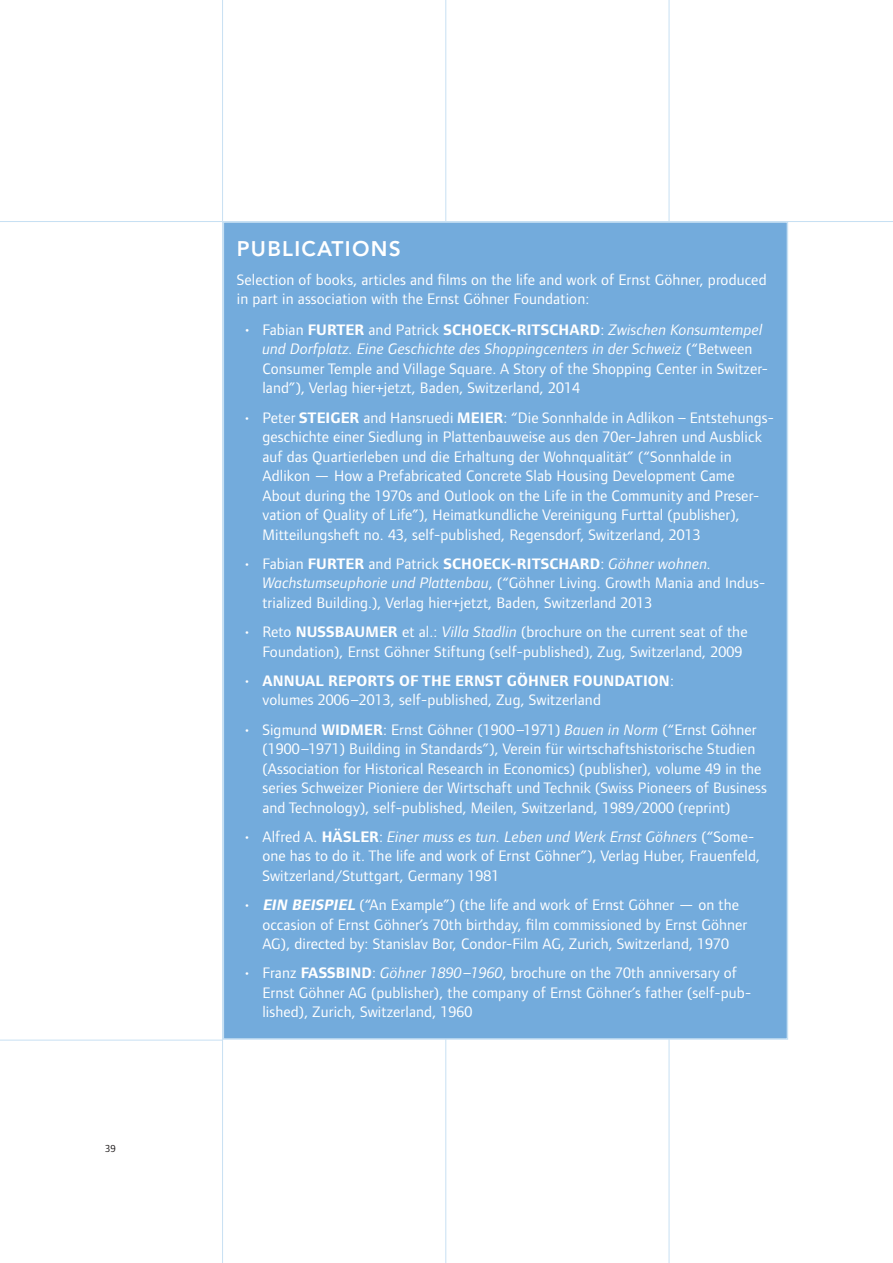
<style>
.page{position:relative;width:893px;height:1263px;background:#fff}
.page>*{position:absolute;margin:0;border:0;box-sizing:border-box;transform-origin:0 0}
.t1{font:800 21px "Avenir";letter-spacing:.06em;color:#fff}
.t2{font:15.75px/19.5px "Foundry Form Sans";letter-spacing:.01em;color:#fff}
.t3{font:700 15.75px "Foundry Form Sans";letter-spacing:.01em;color:#fff}
.t4{font:10.5px "Foundry Form Sans";color:#231f20}
.s1{font-size:16.5px}
.s2{font-weight:700}
.s3{font-weight:400}
.s4{font-style:italic}
.s5{font-weight:700;font-style:italic}
</style>
<div class="page">
<hr style="left:222px;top:0;width:1px;height:1263px;background:#c7e0f3">
<hr style="left:445px;top:0;width:1px;height:1263px;background:#c7e0f3">
<hr style="left:669px;top:0;width:1px;height:1263px;background:#c7e0f3">
<hr style="left:0;top:1040px;width:223px;height:1px;background:#c7e0f3">
<hr style="left:0;top:221px;width:893px;height:1px;background:#c7e0f3">
<div style="left:223px;top:222px;width:564px;height:817px;background:#73abdc"></div>
<p class="t4" style="left:105px;top:1143px;width:12px">39</p>
<h1 class="t1" style="left:237px;top:236px;width:132px">PUBLICATIONS</h1>
<p class="t2" style="left:237px;top:270px;width:531px">Selection of books, articles and films on the life and work of Ernst Göhner, produced in part in association with the Ernst Göhner Foundation:</p>
<p class="t2" style="left:243px;top:320px;width:94px"><span class="s1">•</span> Fabian <span class="s2">FURTER</span></p>
<p class="t3" style="left:368px;top:321px;width:169px"><span class="s3">and Patrick</span> SCHOECK-RITSCHARD</p>
<p class="t2" style="left:262px;top:320px;width:507px;text-indent:338px">: <span class="s4">Zwischen Konsumtempel und Dorfplatz. Eine Geschichte des Shoppingcenters in der Schweiz</span> (“Between Consumer Temple and Village Square. A Story of the Shopping Center in Switzer&shy;land”), Verlag hier+jetzt, Baden, Switzerland, 2014</p>
<p class="t3" style="left:243px;top:409px;width:74px"><span class="s3">• Peter</span> STEIGER</p>
<p class="t2" style="left:363px;top:407px;width:117px">and Hansruedi <span class="s2">MEIER</span></p>
<p class="t2" style="left:262px;top:407px;width:513px;text-indent:241px">: “Die Sonnhalde in Adlikon – Entstehungs&shy;geschichte einer Siedlung in Plattenbauweise aus den 70er-Jahren und Ausblick auf das Quartierleben und die Erhaltung der Wohnqualität” (“Sonnhalde in Adlikon — How a Prefabricated Concrete Slab Housing Development Came About during the 1970s and Outlook on the Life in the Community and Preser&shy;vation of Quality of Life”), Heimatkundliche Vereinigung Furttal (publisher), Mitteilungsheft no. 43, self-published, Regensdorf, Switzerland, 2013</p>
<p class="t2" style="left:243px;top:554px;width:94px">• Fabian <span class="s2">FURTER</span></p>
<p class="t3" style="left:368px;top:555px;width:169px"><span class="s3">and Patrick</span> SCHOECK-RITSCHARD</p>
<p class="t2" style="left:262px;top:554px;width:504px;text-indent:338px">: <span class="s4">Göhner wohnen.<br>Wachstumseuphorie und Plattenbau</span>, (“Göhner Living. Growth Mania and Indus&shy;trialized Building.), Verlag hier+jetzt, Baden, Switzerland 2013</p>
<p class="t3" style="left:243px;top:623px;width:85px"><span class="s3">• Reto</span> NUSSBA</p>
<p class="t3" style="left:355px;top:623px;width:23px">UMER</p>
<p class="t2" style="left:262px;top:622px;width:487px;text-indent:140px">et al.: <span class="s4">Villa Stadlin</span> (brochure on the current seat of the<br>Foundation), Ernst Göhner Stiftung (self-published), Zug, Switzerland, 2009</p>
<p class="t3" style="left:243px;top:672px;width:134px"><span class="s3">•</span> ANN UAL REPORTS</p>
<p class="t3" style="left:399px;top:672px;width:34px">OF THE</p>
<p class="t3" style="left:455px;top:672px;width:20px">ERNST</p>
<p class="t3" style="left:507px;top:672px;width:33px">GÖHNER</p>
<p class="t3" style="left:573px;top:672px;width:40px">FOUNDATI</p>
<p class="t3" style="left:648px;top:672px;width:27px">ON<span class="s3">:</span></p>
<p class="t2" style="left:262px;top:690px;width:340px">volumes 2006−2013, self-published, Zug, Switzerland</p>
<p class="t2" style="left:243px;top:719px;width:103px">• Sigmund <span class="s2">WIDMER</span></p>
<p class="t2" style="left:262px;top:719px;width:506px;text-indent:121px">: Ernst Göhner (1900–1971) <span class="s4">Bauen in Norm</span> (“Ernst Göhner (1900–1971) Building in Standards”), Verein für wirtschaftshistorische Studien (Association for Historical Research in Economics) (publisher), volume 49 in the series Schweizer Pioniere der Wirtschaft und Technik (Swiss Pioneers of Business and Technology), self-published, Meilen, Switzerland, 1989/2000 (reprint)</p>
<p class="t2" style="left:262px;top:827px;width:499px;text-indent:-19px">• Alfred A. <span class="s2">HÄSLER</span>: <span class="s4">Einer muss es tun. Leben und Werk Ernst Göhners</span> (“Some&shy;one has to do it. The life and work of Ernst Göhner”), Verlag Huber, Frauenfeld,<br>Switzerland/Stuttgart, Germany 1981</p>
<p class="t2" style="left:262px;top:895px;width:486px;text-indent:-19px">• <span class="s5">EIN BEISPIEL</span> (“An Example”) (the life and work of Ernst Göhner — on the occasion of Ernst Göhner’s 70th birthday, film commissioned by Ernst Göhner<br>AG), directed by: Stanislav Bor, Condor-Film AG, Zurich, Switzerland, 1970</p>
<p class="t3" style="left:243px;top:964px;width:68px"><span class="s3">• Franz</span> FASSBIND</p>
<p class="t2" style="left:262px;top:963px;width:490px;text-indent:110px">: <span class="s4">Göhner 1890–1960</span>, brochure on the 70th anniversary of<br>Ernst Göhner AG (publisher), the company of Ernst Göhner’s father (self-pub&shy;lished), Zurich, Switzerland, 1960</p>
</div>
